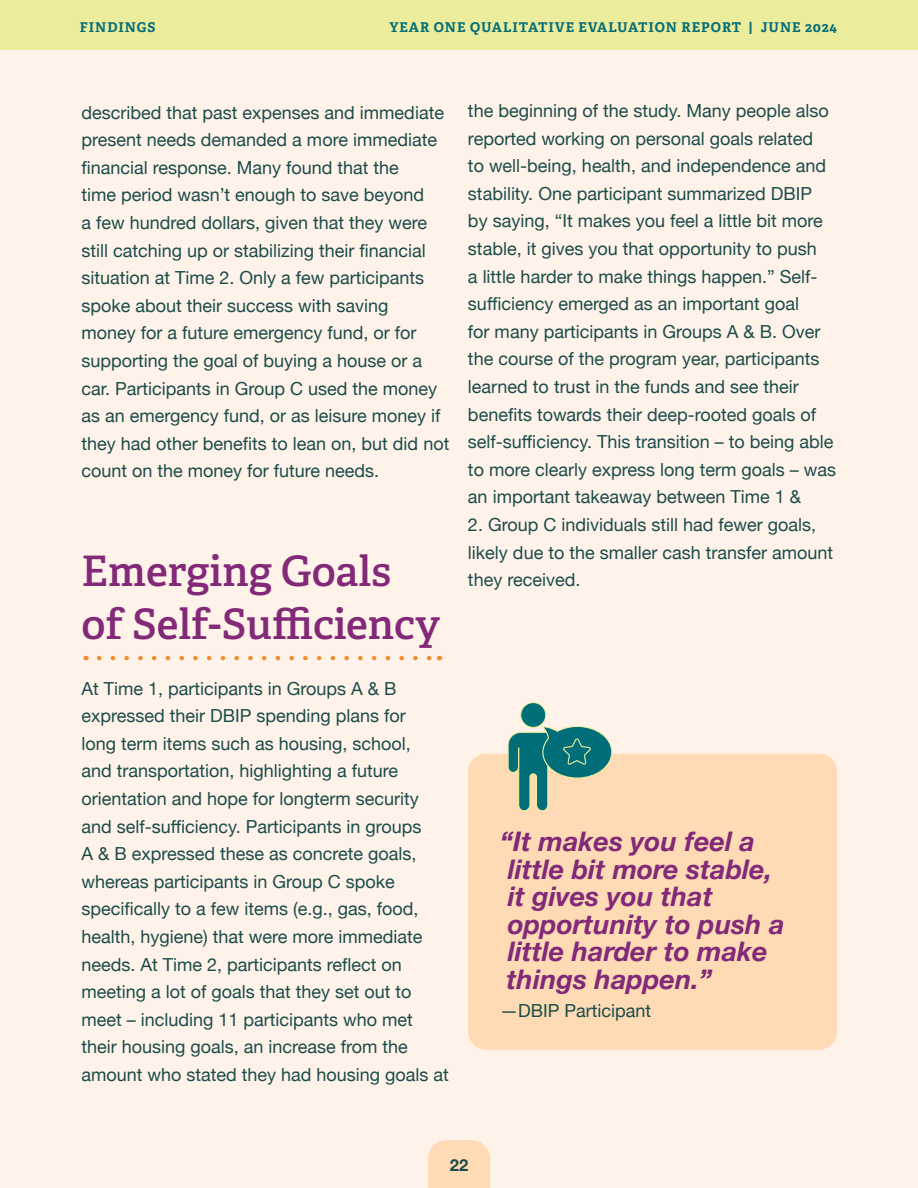
<style>
.page{position:relative;width:918px;height:1188px;background:#fff3e9}
.page>*{position:absolute;margin:0;border:0;box-sizing:border-box;transform-origin:0 0}
.t1{font:600 42px/53.4px "Adelle";color:#822978}
.t2{font:italic 700 27px/27.6px "Helvetica Neue";color:#822978}
.t3{font:18px/27.6px "Helvetica Neue";color:#1b4c4a}
.t4{font:700 16.5px "Helvetica Neue";color:#1b4c4a}
.t5{font:700 13.5px "Adelle";letter-spacing:.07em;color:#076d77}
</style>
<div class="page">
<div style="left:0;top:0;width:918px;height:50px;background:#ebed9c"></div>
<div style="left:428px;top:1140px;width:62px;height:48px;background:#fedbb4"></div>
<div style="left:468px;top:754px;width:369px;height:296px;background:#fedbb4;border-radius:18px"></div>
<div style="left:521px;top:703px;width:25px;height:24px;background:#006e78;border-radius:50%"></div>
<div style="left:520px;top:702px;width:26px;height:26px;border:1px solid #ebed9c;border-radius:50%"></div>
<svg style="left:507px;top:725px;width:106px;height:86px"></svg>
<svg style="left:99px;top:656px;width:333px;height:4px"></svg>
<p class="t5" style="left:80px;top:18px;width:77px">FINDINGS</p>
<p class="t5" style="left:389px;top:18px;width:449px">YEAR ONE QUALITATIVE EVALUATION REPORT | JUNE 2024</p>
<p class="t5" style="left:607px;top:18px;width:195px">DBIP RESEARCH REPORT -</p>
<p class="t3" style="left:82px;top:99px;width:369px">described that past expenses and immediate present needs demanded a more immediate financial response. Many found that the<br>time period wasn’t enough to save beyond<br>a few hundred dollars, given that they were still catching up or stabilizing their financial situation at Time 2. Only a few participants spoke about their success with saving<br>money for a future emergency fund, or for supporting the goal of buying a house or a car. Participants in Group C used the money as an emergency fund, or as leisure money if they had other benefits to lean on, but did not count on the money for future needs.</p>
<h1 class="t1" style="left:82px;top:545px;width:360px">Emerging Goals of Self-Sufficiency</h1>
<p class="t3" style="left:82px;top:675px;width:369px">At Time 1, participants in Groups A &amp; B expressed their DBIP spending plans for<br>long term items such as housing, school,<br>and transportation, highlighting a future orientation and hope for longterm security and self-sufficiency. Participants in groups<br>A &amp; B expressed these as concrete goals, whereas participants in Group C spoke specifically to a few items (e.g., gas, food, health, hygiene) that were more immediate needs. At Time 2, participants reflect on meeting a lot of goals that they set out to meet – including 11 participants who met their housing goals, an increase from the amount who stated they had housing goals at</p>
<p class="t3" style="left:468px;top:98px;width:370px">the beginning of the study. Many people also reported working on personal goals related<br>to well-being, health, and independence and stability. One participant summarized DBIP by saying, “It makes you feel a little bit more stable, it gives you that opportunity to push<br>a little harder to make things happen.” Self&shy;sufficiency emerged as an important goal<br>for many participants in Groups A &amp; B. Over the course of the program year, participants learned to trust in the funds and see their benefits towards their deep-rooted goals of self-sufficiency. This transition – to being able to more clearly express long term goals – was an important takeaway between Time 1 &amp;</p>
<p class="t3" style="left:468px;top:512px;width:367px">2. Group C individuals still had fewer goals, likely due to the smaller cash transfer amount they received.</p>
<h2 class="t2" style="left:500px;top:828px;width:286px">“It makes you feel a little bit more stable, it gives you that opportunity to push a little harder to make things happen.”</h2>
<p class="t3" style="left:500px;top:997px;width:153px">—DBIP Participant</p>
<p class="t4" style="left:450px;top:1152px;width:20px">22</p>
</div>
